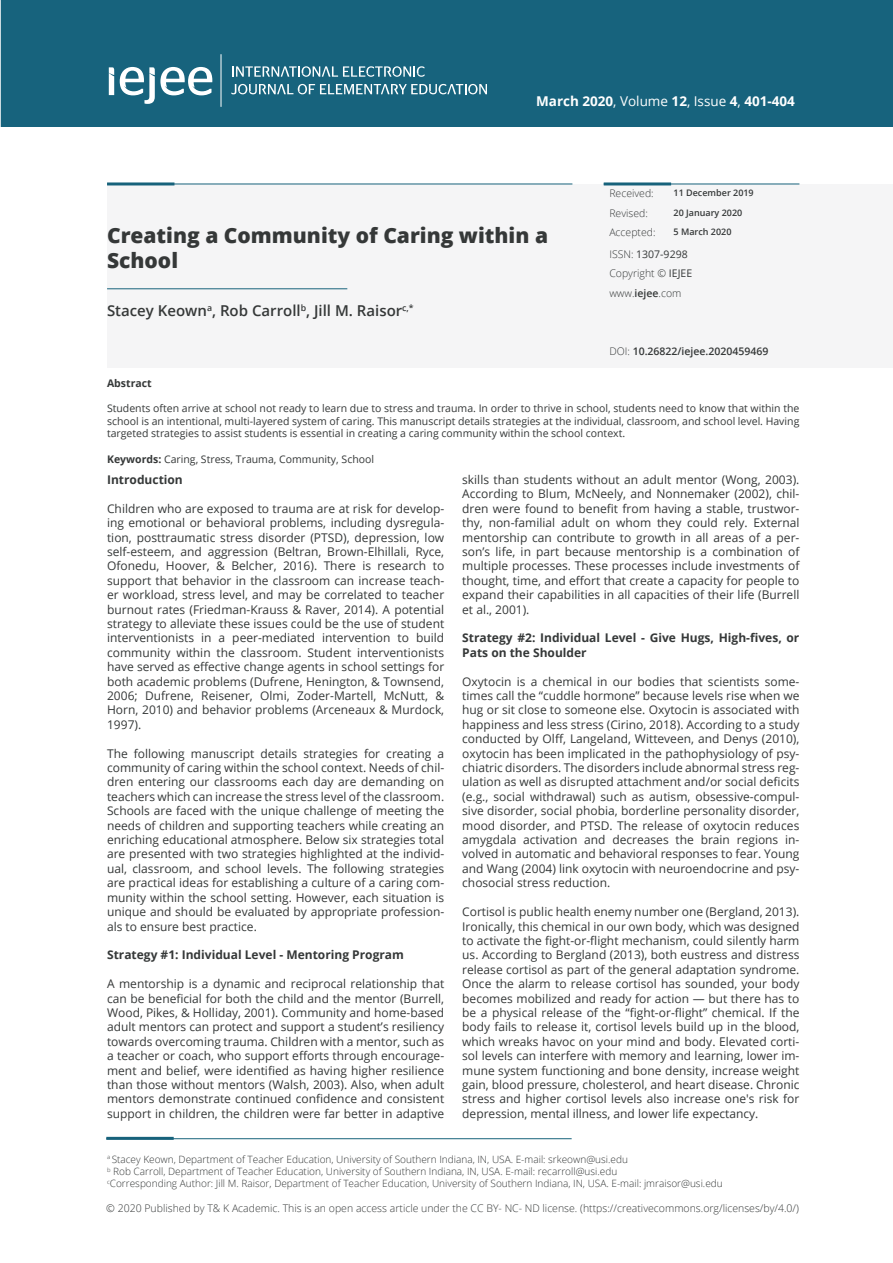
<style>
.page{position:relative;width:893px;height:1263px;background:#fff}
.page>*{position:absolute;margin:0;border:0;box-sizing:border-box;transform-origin:0 0}
.t1{font:800 21px/25.2px "Open Sans";color:#353838}
.t2{font:600 15px "Open Sans";color:#353838}
.t3{font:700 13.5px "Open Sans";color:#fff}
.t4{font:12px/14.4px "Open Sans";color:#353838;text-align:justify}
.t5{font:700 12px/14.4px "Open Sans";color:#353838}
.t6{font:10.5px/12.6px "Open Sans";color:#353838;text-align:justify}
.t7{font:300 10.5px/19.5px "Open Sans";color:#353838}
.t8{font:600 10.5px "Open Sans";color:#353838}
.t9{font:700 10.5px "Open Sans";color:#353838}
.t10{font:300 10.05px "Open Sans";color:#353838}
.t11{font:600 9px "Open Sans";color:#353838}
.s1{font-weight:400}
.s2{font-weight:600}
.s3{font-weight:300}
.s4{font-weight:700}
</style>
<div class="page">
<div style="left:0;top:0;width:893px;height:126px;background:#17637d"></div>
<div style="left:107px;top:184px;width:785px;height:184px;background:#f5f5f6"></div>
<hr style="left:107px;top:182px;width:67px;height:3px;background:#17627b">
<hr style="left:107px;top:184px;width:465px;height:1px;background:#17627b">
<hr style="left:604px;top:182px;width:67px;height:3px;background:#17627b">
<hr style="left:604px;top:184px;width:195px;height:1px;background:#17627b">
<svg style="left:109px;top:67px;width:5px;height:28px"></svg>
<svg style="left:120px;top:67px;width:92px;height:37px"></svg>
<hr style="left:221px;top:54px;width:1px;height:53px;background:#fff">
<svg style="left:232px;top:66px;width:193px;height:11px"></svg>
<svg style="left:231px;top:84px;width:256px;height:10px"></svg>
<hr style="left:107px;top:288px;width:240px;height:1px;background:#17627b">
<svg style="left:0;top:0;width:1px;height:127px"></svg>
<hr style="left:106px;top:1137px;width:68px;height:3px;background:#17627b">
<hr style="left:106px;top:1138px;width:466px;height:1px;background:#17627b">
<p class="t3" style="left:536px;top:92px;width:260px">March 2020<span class="s1">, Volume</span> 12<span class="s1">, Issue</span> 4<span class="s1">,</span> 401-404</p>
<p class="t1" style="left:107px;top:222px;width:442px">Creating a Community of Caring within a<br>School</p>
<p class="t2" style="left:107px;top:300px;width:308px">Stacey Keown<sup>a</sup>, Rob Carroll<sup>b</sup>, Jill M. Raisor<sup>c,*</sup></p>
<p class="t11" style="left:674px;top:187px;width:82px">11 December 2019</p>
<p class="t11" style="left:674px;top:206px;width:70px">20 January 2020</p>
<p class="t11" style="left:674px;top:226px;width:59px">5 March 2020</p>
<p class="t7" style="left:609px;top:183px;width:48px">Received:<br>Revised:<br>Accepted:</p>
<p class="t7" style="left:609px;top:244px;width:84px">ISSN: <span class="s1">1307-9298<br></span>Copyright © <span class="s1">IEJEE </span>www.<span class="s2">iejee</span>.com</p>
<p class="t8" style="left:609px;top:344px;width:161px"><span class="s3">DOI:</span> 10.26822/iejee.2020459469</p>
<p class="t9" style="left:107px;top:376px;width:46px">Abstract</p>
<p class="t6" style="left:107px;top:402px;width:694px">Students often arrive at school not ready to learn due to stress and trauma. In order to thrive in school, students need to know that within the school is an intentional, multi-layered system of caring. This manuscript details strategies at the individual, classroom, and school level. Having targeted strategies to assist students is essential in creating a caring community within the school context.</p>
<p class="t6" style="left:107px;top:452px;width:269px"><span class="s4">Keywords:</span> Caring, Stress, Trauma, Community, School</p>
<p class="t5" style="left:107px;top:472px;width:77px">Introduction</p>
<p class="t4" style="left:107px;top:501px;width:339px">Children who are exposed to trauma are at risk for develop&shy;ing emotional or behavioral problems, including dysregula&shy;tion, posttraumatic stress disorder (PTSD), depression, low self-esteem, and aggression (Beltran, Brown-Elhillali, Ryce, Ofonedu, Hoover, &amp; Belcher, 2016). There is research to support that behavior in the classroom can increase teach&shy;er workload, stress level, and may be correlated to teacher burnout rates (Friedman-Krauss &amp; Raver, 2014). A potential strategy to alleviate these issues could be the use of student interventionists in a peer-mediated intervention to build community within the classroom. Student interventionists have served as effective change agents in school settings for both academic problems (Dufrene, Henington, &amp; Townsend, 2006; Dufrene, Reisener, Olmi, Zoder-Martell, McNutt, &amp; Horn, 2010) and behavior problems (Arceneaux &amp; Murdock, 1997).</p>
<p class="t4" style="left:107px;top:746px;width:339px">The following manuscript details strategies for creating a community of caring within the school context. Needs of chil&shy;dren entering our classrooms each day are demanding on teachers which can increase the stress level of the classroom.<br>Schools are faced with the unique challenge of meeting the needs of children and supporting teachers while creating an enriching educational atmosphere. Below six strategies total are presented with two strategies highlighted at the individ&shy;ual, classroom, and school levels. The following strategies are practical ideas for establishing a culture of a caring com&shy;munity within the school setting. However, each situation is unique and should be evaluated by appropriate profession&shy;als to ensure best practice.</p>
<p class="t5" style="left:107px;top:947px;width:298px">Strategy #1: Individual Level - Mentoring Program</p>
<p class="t4" style="left:107px;top:976px;width:339px">A mentorship is a dynamic and reciprocal relationship that can be beneficial for both the child and the mentor (Burrell, Wood, Pikes, &amp; Holliday, 2001). Community and home-based adult mentors can protect and support a student’s resiliency towards overcoming trauma. Children with a mentor, such as a teacher or coach, who support efforts through encourage&shy;ment and belief, were identified as having higher resilience than those without mentors (Walsh, 2003). Also, when adult mentors demonstrate continued confidence and consistent support in children, the children were far better in adaptive</p>
<p class="t4" style="left:462px;top:472px;width:339px">skills than students without an adult mentor (Wong, 2003).<br>According to Blum, McNeely, and Nonnemaker (2002), chil&shy;dren were found to benefit from having a stable, trustwor&shy;thy, non-familial adult on whom they could rely. External mentorship can contribute to growth in all areas of a per&shy;son’s life, in part because mentorship is a combination of multiple processes. These processes include investments of thought, time, and effort that create a capacity for people to expand their capabilities in all capacities of their life (Burrell et al., 2001).</p>
<p class="t5" style="left:462px;top:631px;width:339px">Strategy #2: Individual Level - Give Hugs, High-fives, or<br>Pats on the Shoulder</p>
<p class="t4" style="left:462px;top:674px;width:339px">Oxytocin is a chemical in our bodies that scientists some&shy;times call the “cuddle hormone” because levels rise when we hug or sit close to someone else. Oxytocin is associated with happiness and less stress (Cirino, 2018). According to a study conducted by Olff, Langeland, Witteveen, and Denys (2010), oxytocin has been implicated in the pathophysiology of psy&shy;chiatric disorders. The disorders include abnormal stress reg&shy;ulation as well as disrupted attachment and/or social deficits (e.g., social withdrawal) such as autism, obsessive-compul&shy;sive disorder, social phobia, borderline personality disorder, mood disorder, and PTSD. The release of oxytocin reduces amygdala activation and decreases the brain regions in&shy;volved in automatic and behavioral responses to fear. Young and Wang (2004) link oxytocin with neuroendocrine and psy&shy;chosocial stress reduction.</p>
<p class="t4" style="left:462px;top:904px;width:339px">Cortisol is public health enemy number one (Bergland, 2013).<br>Ironically, this chemical in our own body, which was designed to activate the fight-or-flight mechanism, could silently harm us. According to Bergland (2013), both eustress and distress release cortisol as part of the general adaptation syndrome.<br>Once the alarm to release cortisol has sounded, your body becomes mobilized and ready for action — but there has to be a physical release of the “fight-or-flight” chemical. If the body fails to release it, cortisol levels build up in the blood, which wreaks havoc on your mind and body. Elevated corti&shy;sol levels can interfere with memory and learning, lower im&shy;mune system functioning and bone density, increase weight gain, blood pressure, cholesterol, and heart disease. Chronic stress and higher cortisol levels also increase one's risk for depression, mental illness, and lower life expectancy.</p>
<p class="t10" style="left:107px;top:1152px;width:522px"><sup>a</sup> Stacey Keown, Department of Teacher Education, University of Southern Indiana, IN, USA. E-mail: srkeown@usi.edu</p>
<p class="t10" style="left:107px;top:1164px;width:512px"><sup>b</sup> Rob Carroll, Department of Teacher Education, University of Southern Indiana, IN, USA. E-mail: recarroll@usi.edu</p>
<p class="t10" style="left:107px;top:1176px;width:617px"><sup>c</sup>Corresponding Author: Jill M. Raisor, Department of Teacher Education, University of Southern Indiana, IN, USA. E-mail: jmraisor@usi.edu</p>
<p class="t7" style="left:106px;top:1198px;width:694px">© 2020 Published by T&amp; K Academic. This is an open access article under the CC BY- NC- ND license. (https://creativecommons.org/licenses/by/4.0/)</p>
</div>
